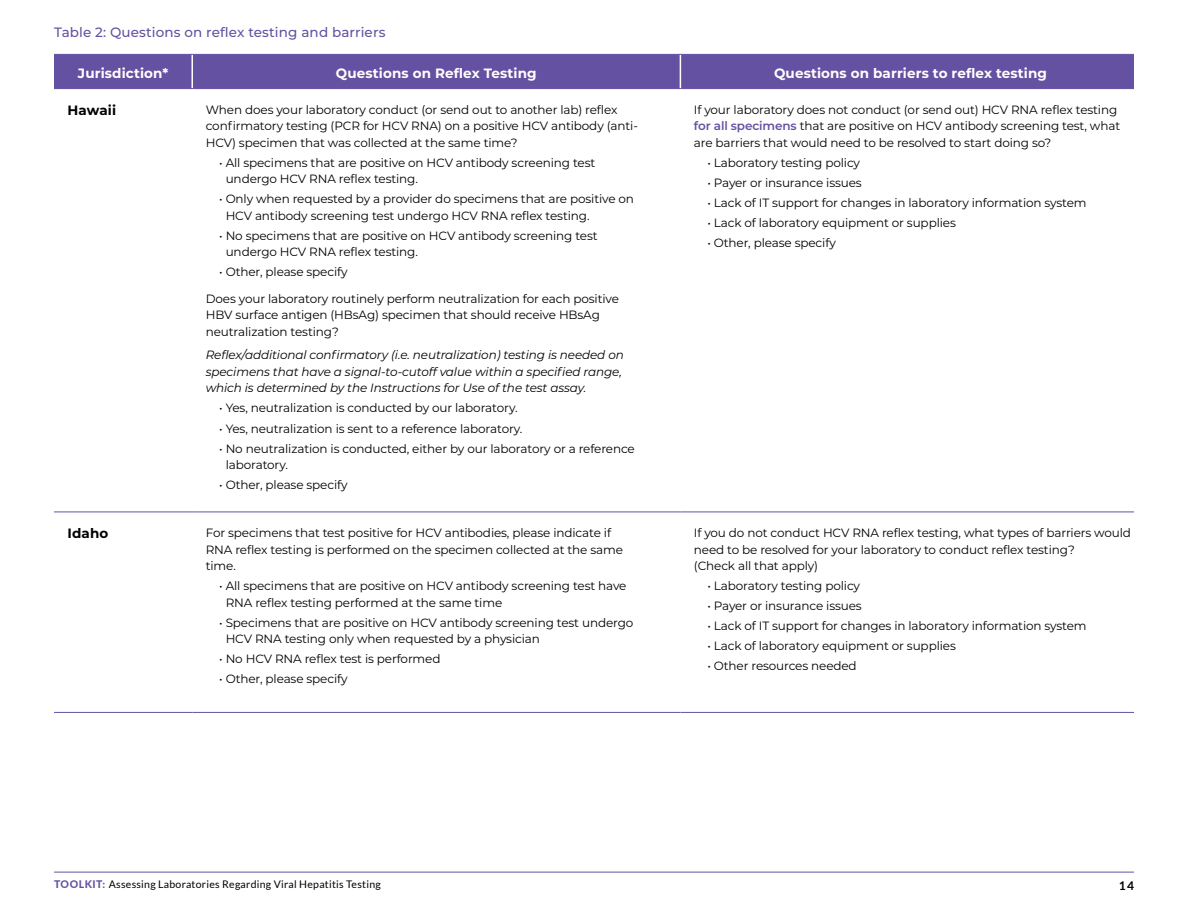
<style>
.page{position:relative;width:1188px;height:918px;background:#fff}
.page>*{position:absolute;margin:0;border:0;box-sizing:border-box;transform-origin:0 0}
.t1{font:700 13.5px "Montserrat";letter-spacing:.01em;color:#fff}
.t2{font:500 13.5px "Montserrat";letter-spacing:.01em;color:#6551a2}
.t3{font:700 13.5px "Montserrat";letter-spacing:.01em;color:#000}
.t4{font:12px/16.5px "Montserrat";letter-spacing:-.01em;color:#000}
.t5{font:italic 12px/16.5px "Montserrat";letter-spacing:-.01em;color:#000}
.t6{font:700 12px "Lato";color:#000}
.t7{font:10.5px "Lato";letter-spacing:.025em;color:#000}
.s1{font-weight:600;color:#6551a2}
.s2{font-weight:800;color:#6551a2}
</style>
<div class="page">
<div style="left:54px;top:55px;width:1080px;height:33px;background:#6551a2"></div>
<hr style="left:191px;top:55px;width:2px;height:33px;background:#fff">
<hr style="left:680px;top:55px;width:1px;height:33px;background:#fff">
<hr style="left:54px;top:54px;width:138px;height:1px;background:#6551a2">
<hr style="left:192px;top:54px;width:488px;height:1px;background:#6551a2">
<hr style="left:680px;top:54px;width:454px;height:1px;background:#6551a2">
<hr style="left:54px;top:88px;width:138px;height:1px;background:#6551a2">
<hr style="left:192px;top:88px;width:488px;height:1px;background:#6551a2">
<hr style="left:680px;top:88px;width:454px;height:1px;background:#6551a2">
<hr style="left:54px;top:512px;width:138px;height:1px;background:#6551a2">
<hr style="left:192px;top:512px;width:488px;height:1px;background:#6551a2">
<hr style="left:680px;top:512px;width:454px;height:1px;background:#6551a2">
<hr style="left:54px;top:712px;width:138px;height:1px;background:#6551a2">
<hr style="left:192px;top:712px;width:488px;height:1px;background:#6551a2">
<hr style="left:680px;top:712px;width:454px;height:1px;background:#6551a2">
<hr style="left:54px;top:872px;width:1080px;height:1px;background:#6551a2">
<p class="t2" style="left:54px;top:22px;width:333px">Table 2: Questions on reflex testing and barriers</p>
<p class="t1" style="left:78px;top:63px;width:92px">Jurisdiction*</p>
<p class="t1" style="left:336px;top:63px;width:202px">Questions on Reflex Testing</p>
<p class="t1" style="left:774px;top:63px;width:274px">Questions on barriers to reflex testing</p>
<p class="t3" style="left:68px;top:101px;width:50px">Hawaii</p>
<p class="t4" style="left:206px;top:101px;width:434px">When does your laboratory conduct (or send out to another lab) reflex confirmatory testing (PCR for HCV RNA) on a positive HCV antibody (anti-<br>HCV) specimen that was collected at the same time?</p>
<p class="t4" style="left:226px;top:154px;width:371px;text-indent:-6px">• All specimens that are positive on HCV antibody screening test undergo HCV RNA reflex testing.</p>
<p class="t4" style="left:226px;top:190px;width:410px;text-indent:-6px">• Only when requested by a provider do specimens that are positive on<br>HCV antibody screening test undergo HCV RNA reflex testing.</p>
<p class="t4" style="left:226px;top:227px;width:374px;text-indent:-6px">• No specimens that are positive on HCV antibody screening test undergo HCV RNA reflex testing.</p>
<p class="t4" style="left:219px;top:263px;width:130px">• Other, please specify</p>
<p class="t4" style="left:206px;top:290px;width:415px">Does your laboratory routinely perform neutralization for each positive<br>HBV surface antigen (HBsAg) specimen that should receive HBsAg neutralization testing?</p>
<p class="t5" style="left:206px;top:347px;width:420px">Reflex/additional confirmatory (i.e. neutralization) testing is needed on specimens that have a signal-to-cutoff value within a specified range, which is determined by the Instructions for Use of the test assay.</p>
<p class="t4" style="left:219px;top:400px;width:300px">• Yes, neutralization is conducted by our laboratory.</p>
<p class="t4" style="left:219px;top:420px;width:305px">• Yes, neutralization is sent to a reference laboratory.</p>
<p class="t4" style="left:226px;top:440px;width:411px;text-indent:-6px">• No neutralization is conducted, either by our laboratory or a reference laboratory.</p>
<p class="t4" style="left:219px;top:476px;width:130px">• Other, please specify</p>
<p class="t4" style="left:694px;top:101px;width:428px">If your laboratory does not conduct (or send out) HCV RNA reflex testing <span class="s1">for all specimens</span> that are positive on HCV antibody screening test, what are barriers that would need to be resolved to start doing so?</p>
<p class="t4" style="left:707px;top:154px;width:154px">• Laboratory testing policy</p>
<p class="t4" style="left:707px;top:174px;width:156px">• Payer or insurance issues</p>
<p class="t4" style="left:707px;top:194px;width:381px">• Lack of IT support for changes in laboratory information system</p>
<p class="t4" style="left:707px;top:214px;width:250px">• Lack of laboratory equipment or supplies</p>
<p class="t4" style="left:707px;top:234px;width:130px">• Other, please specify</p>
<p class="t3" style="left:68px;top:524px;width:42px">Idaho</p>
<p class="t4" style="left:206px;top:524px;width:419px">For specimens that test positive for HCV antibodies, please indicate if<br>RNA reflex testing is performed on the specimen collected at the same time.</p>
<p class="t4" style="left:226px;top:577px;width:402px;text-indent:-6px">• All specimens that are positive on HCV antibody screening test have<br>RNA reflex testing performed at the same time</p>
<p class="t4" style="left:226px;top:614px;width:409px;text-indent:-6px">• Specimens that are positive on HCV antibody screening test undergo<br>HCV RNA testing only when requested by a physician</p>
<p class="t4" style="left:219px;top:650px;width:223px">• No HCV RNA reflex test is performed</p>
<p class="t4" style="left:219px;top:670px;width:130px">• Other, please specify</p>
<p class="t4" style="left:694px;top:524px;width:439px">If you do not conduct HCV RNA reflex testing, what types of barriers would need to be resolved for your laboratory to conduct reflex testing?<br>(Check all that apply)</p>
<p class="t4" style="left:707px;top:577px;width:154px">• Laboratory testing policy</p>
<p class="t4" style="left:707px;top:597px;width:156px">• Payer or insurance issues</p>
<p class="t4" style="left:707px;top:617px;width:381px">• Lack of IT support for changes in laboratory information system</p>
<p class="t4" style="left:707px;top:637px;width:250px">• Lack of laboratory equipment or supplies</p>
<p class="t4" style="left:707px;top:657px;width:151px">• Other resources needed</p>
<p class="t7" style="left:54px;top:879px;width:328px"><span class="s2">TOOLKIT:</span> Assessing Laboratories Regarding Viral Hepatitis Testing</p>
<p class="t6" style="left:1119px;top:879px;width:17px">14</p>
</div>
